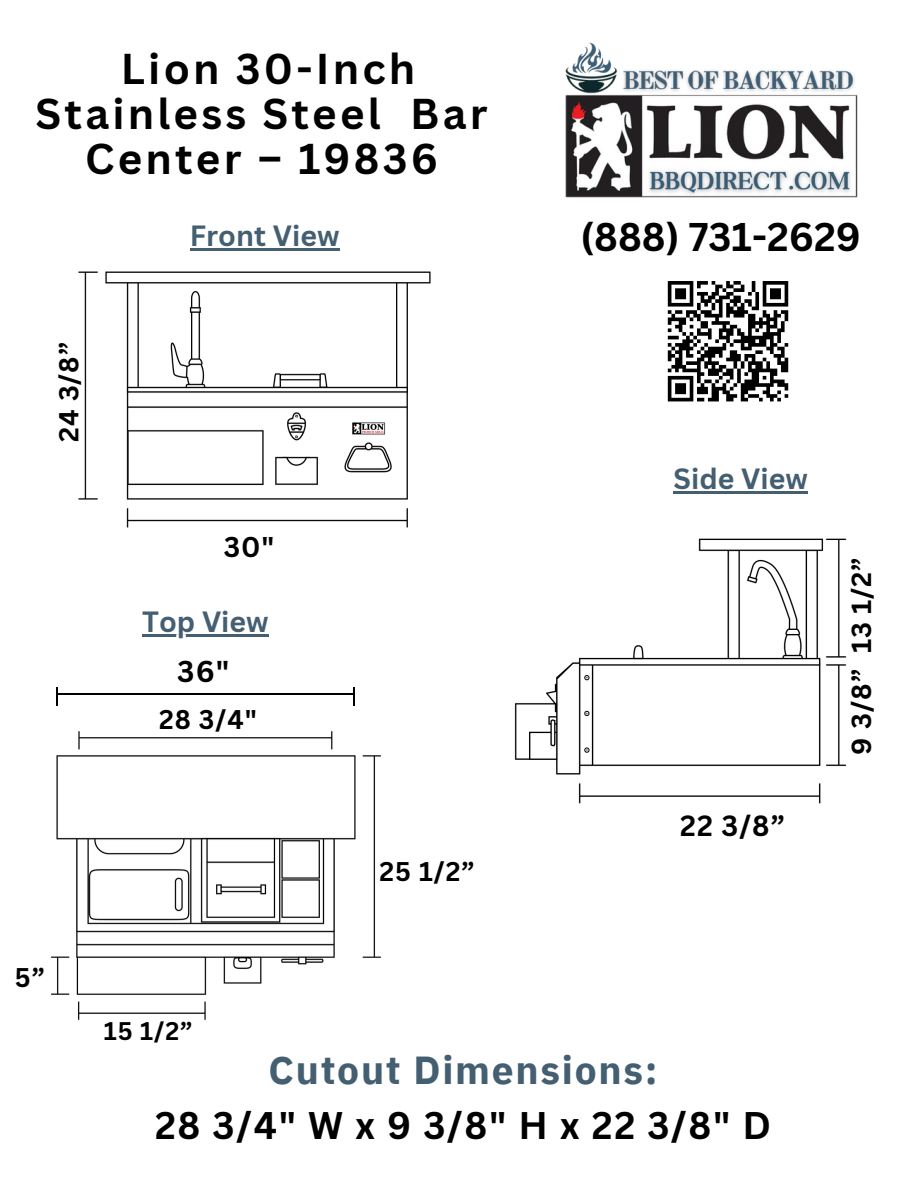
<style>
.page{position:relative;width:918px;height:1188px;background:#fff}
.page>*{position:absolute;margin:0;border:0;box-sizing:border-box;transform-origin:0 0}
.t1{font:700 42px/45px "Canva Sans";letter-spacing:.075em;color:#000;text-align:center}
.t2{font:700 39px "IBM Plex Sans";letter-spacing:.045em;color:#445e72}
.t3{font:700 39px "Canva Sans";color:#000}
.t4{font:700 37.5px "Canva Sans";color:#000}
.t5{font:700 29.4px "Canva Sans";color:#000}
.t6{font:700 28.5px "Canva Sans";color:#445e72}
.t7{font:700 28.35px "Canva Sans";color:#000}
.t8{font:700 27.9px "Canva Sans";color:#000}
.t9{font:700 26.85px "Canva Sans";color:#000}
.t10{font:700 26.7px "Canva Sans";color:#000}
.t11{font:700 26.4px "Canva Sans";color:#000}
.t12{font:700 24.9px "Canva Sans";color:#000}
</style>
<div class="page">
<img style="left:565px;top:42px;width:293px;height:156px">
<hr style="left:190px;top:248px;width:149px;height:2px;background:#445e72">
<hr style="left:142px;top:635px;width:127px;height:2px;background:#445e72">
<hr style="left:674px;top:492px;width:134px;height:2px;background:#445e72">
<hr style="left:58px;top:693px;width:296px;height:1px;background:#000">
<svg style="left:57px;top:687px;width:1px;height:18px"></svg>
<svg style="left:353px;top:687px;width:1px;height:18px"></svg>
<img style="left:51px;top:731px;width:330px;height:289px">
<img style="left:78px;top:271px;width:353px;height:257px">
<img style="left:514px;top:538px;width:333px;height:266px">
<svg style="left:667px;top:281px;width:122px;height:121px"></svg>
<h2 class="t1" style="left:36px;top:46px;width:453px">Lion 30-Inch<br>Stainless Steel Bar<br>Center – 19836</h2>
<p class="t6" style="left:190px;top:215px;width:151px">Front View</p>
<h1 class="t3" style="left:580px;top:209px;width:282px">(888) 731-2629</h1>
<p class="t10" style="left:50px;top:442px;width:102px;rotate:-90deg">24 3/8”</p>
<h2 class="t8" style="left:224px;top:528px;width:52px">30"</h2>
<h2 class="t6" style="left:142px;top:602px;width:128px">Top View</h2>
<p class="t5" style="left:177px;top:650px;width:54px">36"</p>
<p class="t11" style="left:159px;top:701px;width:99px">28 3/4"</p>
<p class="t11" style="left:380px;top:853px;width:97px">25 1/2”</p>
<h2 class="t6" style="left:674px;top:459px;width:136px">Side View</h2>
<h2 class="t7" style="left:680px;top:806px;width:106px">22 3/8”</h2>
<h2 class="t11" style="left:15px;top:959px;width:31px">5”</h2>
<p class="t12" style="left:104px;top:1014px;width:90px">15 1/2”</p>
<p class="t2" style="left:269px;top:1044px;width:390px">Cutout Dimensions:</p>
<p class="t4" style="left:155px;top:1099px;width:618px">28 3/4" W x 9 3/8" H x 22 3/8" D</p>
<h2 class="t9" style="left:843px;top:755px;width:199px;rotate:-90deg">9 3/8” 13 1/2”</h2>
</div>
